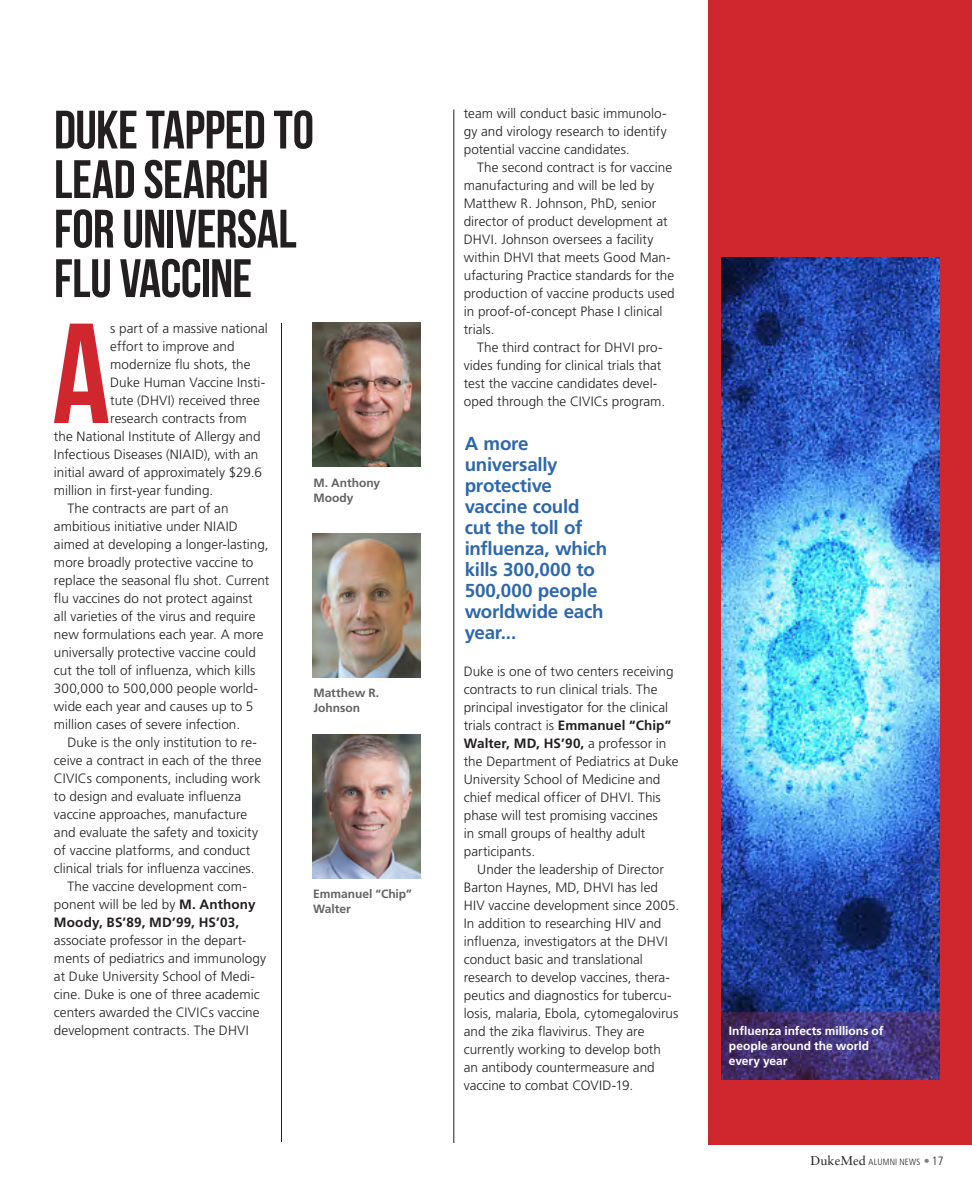
<style>
.page{position:relative;width:972px;height:1188px;background:#fff}
.page>*{position:absolute;margin:0;border:0;box-sizing:border-box;transform-origin:0 0}
.TEXT_frutiger{font:142.05px "Bebas Neue";color:#d0272f}
.TEXT_sabon{font:54px/49.5px "Bebas Neue";letter-spacing:-.01em;color:#231f20}
.PULL_QUOTE{font:700 18.75px/21px "Frutiger LT Pro";letter-spacing:-.015em;color:#2e68aa}
.TEXT_frutiger-2{font:300 13.5px/18px "Frutiger LT Pro";color:#231f20}
.captions{font:700 12px/15px "Frutiger LT Pro";color:#fff}
.captions-2{font:700 12px/15px "Frutiger LT Pro";color:#636366}
.t1{font:300 condensed 9px "Frutiger LT Pro";letter-spacing:.025em;color:#231f20}
.s1{font-weight:700}
.s2{font-family:"Sabon LT Std";font-weight:400;font-stretch:normal;font-size:12.75px}
.s3{font-weight:700;font-stretch:normal;font-size:12px;color:#808285}
.s4{font-size:12px}
</style>
<div class="page">
<div style="left:708px;top:0;width:264px;height:1145px;background:#d0272f"></div>
<img style="left:721px;top:257px;width:219px;height:755px">
<img style="left:313px;top:323px;width:108px;height:144px">
<img style="left:313px;top:734px;width:108px;height:144px">
<img style="left:313px;top:534px;width:108px;height:144px">
<hr style="left:281px;top:323px;width:1px;height:819px;background:#231f20">
<hr style="left:454px;top:110px;width:1px;height:1033px;background:#231f20">
<svg style="left:721px;top:1012px;width:219px;height:68px;background:#423173"></svg>
<p class="TEXT_sabon" style="left:54px;top:104px;width:262px">DUKE TAPPED TO<br>LEAD SEARCH<br>FOR UNIVERSAL<br>FLU VACCINE</p>
<p class="TEXT_frutiger" style="left:52px;top:296px;width:59px">A</p>
<p class="TEXT_frutiger-2" style="left:110px;top:319px;width:159px">s part of a massive national</p>
<p class="TEXT_frutiger-2" style="left:110px;top:337px;width:126px">effort to improve and</p>
<p class="TEXT_frutiger-2" style="left:110px;top:355px;width:142px">modernize flu shots, the</p>
<p class="TEXT_frutiger-2" style="left:110px;top:373px;width:157px">Duke Human Vaccine Insti-</p>
<p class="TEXT_frutiger-2" style="left:110px;top:391px;width:151px">tute (DHVI) received three</p>
<p class="TEXT_frutiger-2" style="left:110px;top:409px;width:138px">research contracts from</p>
<p class="TEXT_frutiger-2" style="left:54px;top:427px;width:208px">the National Institute of Allergy and</p>
<p class="TEXT_frutiger-2" style="left:54px;top:445px;width:206px">Infectious Diseases (NIAID), with an</p>
<p class="TEXT_frutiger-2" style="left:54px;top:463px;width:209px">initial award of approximately $29.6</p>
<p class="TEXT_frutiger-2" style="left:54px;top:481px;width:161px">million in first-year funding.</p>
<p class="TEXT_frutiger-2" style="left:54px;top:499px;width:217px;text-indent:14px">The contracts are part of an ambitious initiative under NIAID aimed at developing a longer-lasting, more broadly protective vaccine to replace the seasonal flu shot. Current flu vaccines do not protect against<br>all varieties of the virus and require new formulations each year. A more universally protective vaccine could cut the toll of influenza, which kills 300,000 to 500,000 people world&shy;wide each year and causes up to 5 million cases of severe infection.</p>
<p class="TEXT_frutiger-2" style="left:54px;top:733px;width:209px;text-indent:14px">Duke is the only institution to re&shy;ceive a contract in each of the three CIVICs components, including work to design and evaluate influenza vaccine approaches, manufacture and evaluate the safety and toxicity of vaccine platforms, and conduct clinical trials for influenza vaccines.</p>
<p class="TEXT_frutiger-2" style="left:54px;top:877px;width:214px;text-indent:14px">The vaccine development com&shy;ponent will be led by <span class="s1">M. Anthony<br>Moody, BS’89, MD’99, HS’03, </span>associate professor in the depart&shy;ments of pediatrics and immunology at Duke University School of Medi&shy;cine. Duke is one of three academic centers awarded the CIVICs vaccine development contracts. The DHVI</p>
<p class="captions-2" style="left:313px;top:475px;width:68px">M. Anthony<br>Moody</p>
<p class="captions-2" style="left:313px;top:686px;width:67px">Matthew R.<br>Johnson</p>
<p class="captions-2" style="left:313px;top:887px;width:100px">Emmanuel “Chip”<br>Walter</p>
<p class="TEXT_frutiger-2" style="left:464px;top:105px;width:205px;text-align:justify">team will conduct basic immunolo&shy;gy and virology research to identify potential vaccine candidates.</p>
<p class="TEXT_frutiger-2" style="left:464px;top:159px;width:212px;text-indent:14px">The second contract is for vaccine manufacturing and will be led by<br>Matthew R. Johnson, PhD, senior director of product development at<br>DHVI. Johnson oversees a facility within DHVI that meets Good Man&shy;ufacturing Practice standards for the production of vaccine products used in proof-of-concept Phase I clinical trials.</p>
<p class="TEXT_frutiger-2" style="left:464px;top:338px;width:203px;text-indent:14px">The third contract for DHVI pro&shy;vides funding for clinical trials that test the vaccine candidates devel&shy;oped through the CIVICs program.</p>
<p class="PULL_QUOTE" style="left:465px;top:433px;width:144px">A more universally protective vaccine could cut the toll of influenza, which kills 300,000 to<br>500,000 people worldwide each year...</p>
<p class="TEXT_frutiger-2" style="left:464px;top:662px;width:216px">Duke is one of two centers receiving contracts to run clinical trials. The principal investigator for the clinical trials contract is <span class="s1">Emmanuel “Chip” Walter, MD, HS’90,</span> a professor in the Department of Pediatrics at Duke University School of Medicine and chief medical officer of DHVI. This phase will test promising vaccines<br>in small groups of healthy adult participants.</p>
<p class="TEXT_frutiger-2" style="left:464px;top:860px;width:217px;text-indent:14px">Under the leadership of Director Barton Haynes, MD, DHVI has led HIV vaccine development since 2005.<br>In addition to researching HIV and influenza, investigators at the DHVI conduct basic and translational research to develop vaccines, thera&shy;peutics and diagnostics for tubercu&shy;losis, malaria, Ebola, cytomegalovirus and the zika flavivirus. They are currently working to develop both<br>an antibody countermeasure and vaccine to combat COVID-19.</p>
<p class="captions" style="left:729px;top:1024px;width:156px">Influenza infects millions of people around the world every year</p>
<p class="t1" style="left:811px;top:1157px;width:134px"><span class="s2">DukeMed</span> ALUMNI NEWS <span class="s3">•</span> <span class="s4">17</span></p>
</div>
